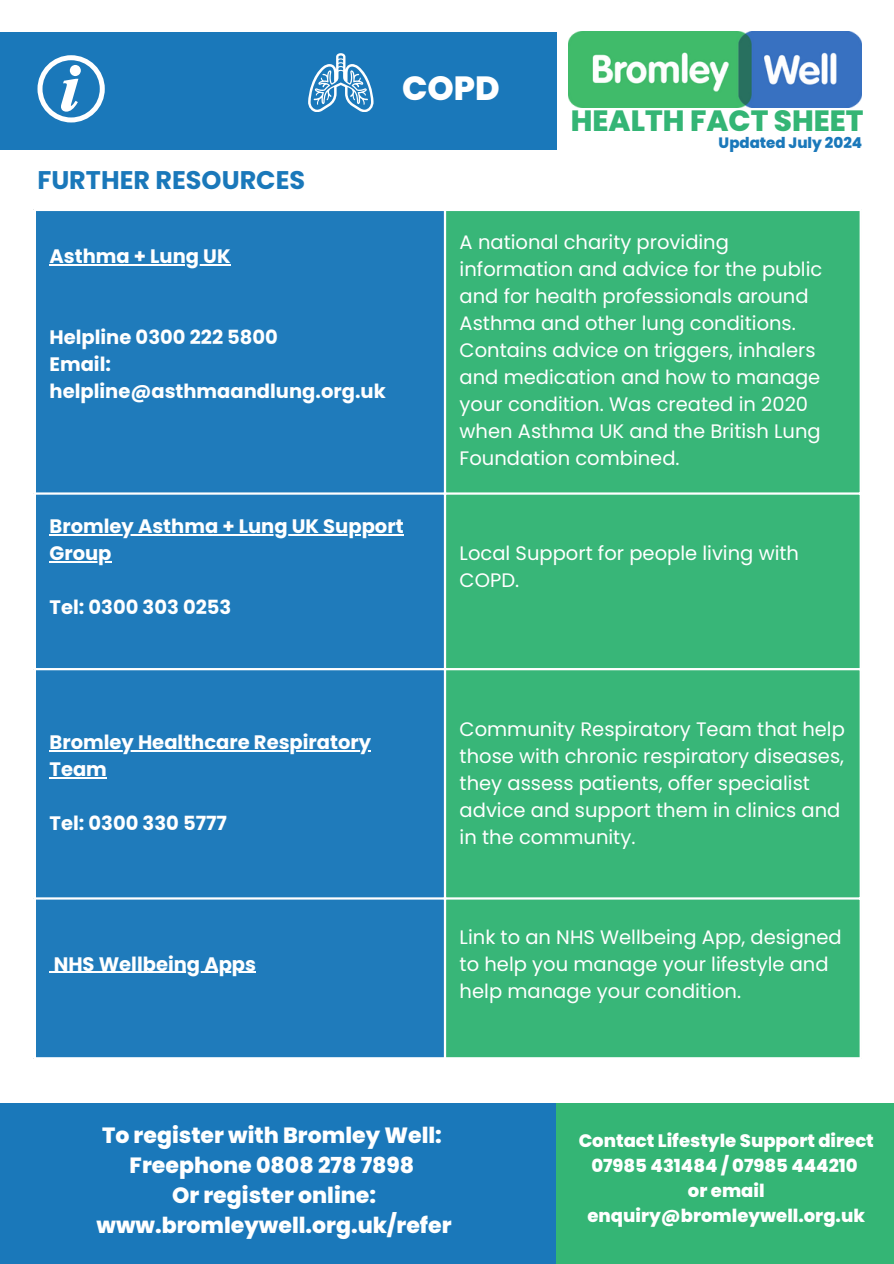
<style>
.page{position:relative;width:894px;height:1264px;background:#fff}
.page>*{position:absolute;margin:0;border:0;box-sizing:border-box;transform-origin:0 0}
.t1{font:800 33.45px "Poppins";color:#fff}
.t2{font:800 29.25px "Poppins";color:#34b575}
.t3{font:700 25.5px "Poppins";color:#1a78ba}
.t4{font:800 22.05px/30.2px "Poppins";color:#fff;text-align:center}
.t5{font:19.5px/27px "Poppins";color:#fff}
.t6{font:700 19.5px/27px "Poppins";color:#fff}
.t7{font:800 18px/24.8px "Poppins";color:#fff;text-align:center}
.t8{font:800 15px "Poppins";color:#1a78ba}
</style>
<div class="page">
<div style="left:0;top:32px;width:556px;height:117px;background:#1a78ba"></div>
<div style="left:0;top:1103px;width:556px;height:160px;background:#1a78ba"></div>
<div style="left:556px;top:1103px;width:337px;height:160px;background:#34b575"></div>
<div style="left:36px;top:211px;width:408px;height:846px;background:#1f7bbb"></div>
<div style="left:446px;top:211px;width:413px;height:846px;background:#38b678"></div>
<hr style="left:49px;top:264px;width:181px;height:1px;background:#fff">
<hr style="left:49px;top:534px;width:354px;height:1px;background:#fff">
<hr style="left:49px;top:561px;width:62px;height:1px;background:#fff">
<hr style="left:49px;top:750px;width:322px;height:1px;background:#fff">
<hr style="left:49px;top:777px;width:58px;height:1px;background:#fff">
<hr style="left:54px;top:971px;width:202px;height:1px;background:#fff">
<hr style="left:34px;top:492px;width:827px;height:2px;background:#fff">
<hr style="left:34px;top:668px;width:827px;height:2px;background:#fff">
<hr style="left:34px;top:897px;width:827px;height:2px;background:#fff">
<svg style="left:308px;top:53px;width:65px;height:59px"></svg>
<svg style="left:37px;top:55px;width:68px;height:67px"></svg>
<img style="left:568px;top:31px;width:293px;height:77px">
<p class="t3" style="left:37px;top:162px;width:269px">FURTHER RESOURCES</p>
<p class="t1" style="left:402px;top:65px;width:99px">COPD</p>
<p class="t2" style="left:570px;top:100px;width:294px">HEALTH FACT SHEET</p>
<h3 class="t8" style="left:718px;top:132px;width:145px">Updated July 2024</h3>
<p class="t6" style="left:49px;top:242px;width:182px">Asthma + Lung UK</p>
<p class="t6" style="left:49px;top:323px;width:337px">Helpline 0300 222 5800<br>Email: helpline@asthmaandlung.org.uk</p>
<p class="t5" style="left:459px;top:229px;width:364px">A national charity providing information and advice for the public and for health professionals around Asthma and other lung conditions.<br>Contains advice on triggers, inhalers and medication and how to manage your condition. Was created in 2020 when Asthma UK and the British Lung Foundation combined.</p>
<p class="t6" style="left:49px;top:512px;width:355px">Bromley Asthma + Lung UK Support<br>Group</p>
<p class="t6" style="left:49px;top:593px;width:183px">Tel: 0300 303 0253</p>
<p class="t6" style="left:49px;top:728px;width:323px">Bromley Healthcare Respiratory<br>Team</p>
<p class="t6" style="left:49px;top:809px;width:179px">Tel: 0300 330 5777</p>
<p class="t6" style="left:54px;top:950px;width:204px">NHS Wellbeing Apps</p>
<p class="t5" style="left:459px;top:539px;width:341px">Local Support for people living with<br>COPD.</p>
<p class="t5" style="left:459px;top:715px;width:386px">Community Respiratory Team that help those with chronic respiratory diseases, they assess patients, offer specialist advice and support them in clinics and in the community.</p>
<p class="t5" style="left:459px;top:923px;width:383px">Link to an NHS Wellbeing App, designed to help you manage your lifestyle and help manage your condition.</p>
<p class="t4" style="left:97px;top:1120px;width:356px">To register with Bromley Well:<br>Freephone 0808 278 7898<br>Or register online: www.bromleywell.org.uk/refer</p>
<h1 class="t7" style="left:578px;top:1128px;width:296px">Contact Lifestyle Support direct<br>07985 431484 / 07985 444210<br>or email enquiry@bromleywell.org.uk</h1>
</div>
